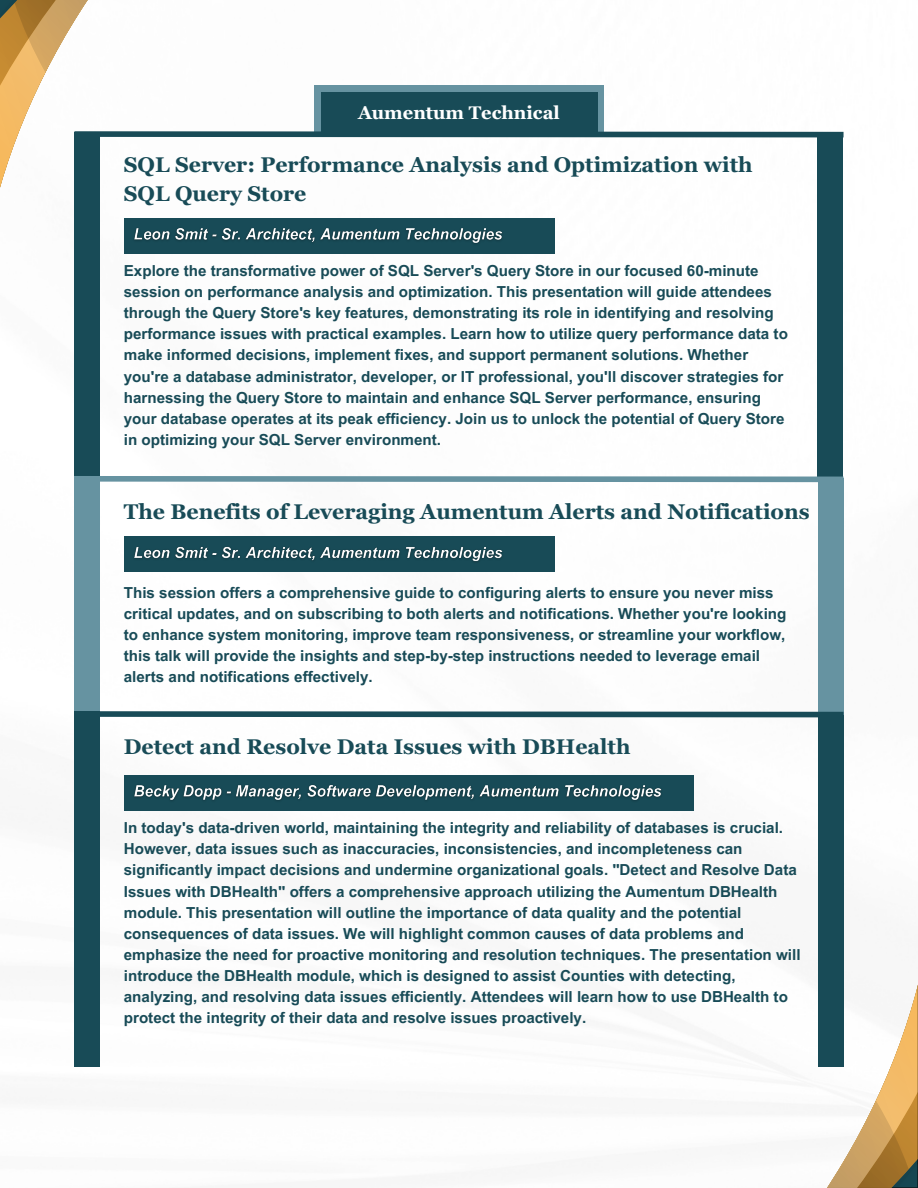
<style>
.page{position:relative;width:918px;height:1188px;background:#fff}
.page>*{position:absolute;margin:0;border:0;box-sizing:border-box;transform-origin:0 0}
.t1{font:700 21.3px/29.2px "Georgia Pro";color:#184b57}
.t2{font:700 18.3px "Georgia Pro";color:#fff}
.t3{font:700 15.15px/21.1px "Arial MT Pro";color:#184b57}
</style>
<div class="page">
<svg style="left:0;top:0;width:555px;height:254px"></svg>
<div style="left:818px;top:714px;width:26px;height:353px;background:#184b57"></div>
<svg style="left:256px;top:810px;width:662px;height:378px"></svg>
<div style="left:314px;top:85px;width:290px;height:47px;background:#6693a1"></div>
<div style="left:321px;top:92px;width:276px;height:42px;background:#184b57"></div>
<div style="left:818px;top:478px;width:26px;height:237px;background:#6693a1"></div>
<svg style="left:69px;top:128px;width:775px;height:12px"></svg>
<div style="left:74px;top:132px;width:26px;height:346px;background:#184b57"></div>
<div style="left:74px;top:477px;width:26px;height:259px;background:#6693a1"></div>
<div style="left:74px;top:712px;width:26px;height:355px;background:#184b57"></div>
<svg style="left:74px;top:711px;width:770px;height:7px;background:#416b75"></svg>
<div style="left:124px;top:218px;width:430px;height:36px;background:#184b57"></div>
<img style="left:134px;top:228px;width:368px;height:16px">
<div style="left:124px;top:536px;width:430px;height:36px;background:#184b57"></div>
<img style="left:134px;top:546px;width:369px;height:16px">
<div style="left:124px;top:775px;width:570px;height:35px;background:#184b57"></div>
<img style="left:134px;top:785px;width:528px;height:16px">
<div style="left:817px;top:132px;width:26px;height:345px;background:#184b57"></div>
<svg style="left:74px;top:476px;width:770px;height:7px"></svg>
<p class="t2" style="left:358px;top:102px;width:203px">Aumentum Technical</p>
<h2 class="t1" style="left:124px;top:150px;width:630px">SQL Server: Performance Analysis and Optimization with<br>SQL Query Store</h2>
<h1 class="t3" style="left:124px;top:262px;width:666px">Explore the transformative power of SQL Server's Query Store in our focused 60-minute session on performance analysis and optimization. This presentation will guide attendees through the Query Store's key features, demonstrating its role in identifying and resolving performance issues with practical examples. Learn how to utilize query performance data to make informed decisions, implement fixes, and support permanent solutions. Whether you're a database administrator, developer, or IT professional, you'll discover strategies for harnessing the Query Store to maintain and enhance SQL Server performance, ensuring your database operates at its peak efficiency. Join us to unlock the potential of Query Store in optimizing your SQL Server environment.</h1>
<p class="t1" style="left:124px;top:497px;width:687px">The Benefits of Leveraging Aumentum Alerts and Notifications</p>
<h1 class="t3" style="left:124px;top:584px;width:664px">This session offers a comprehensive guide to configuring alerts to ensure you never miss critical updates, and on subscribing to both alerts and notifications. Whether you're looking to enhance system monitoring, improve team responsiveness, or streamline your workflow, this talk will provide the insights and step-by-step instructions needed to leverage email alerts and notifications effectively.</h1>
<p class="t1" style="left:124px;top:732px;width:508px">Detect and Resolve Data Issues with DBHealth</p>
<h1 class="t3" style="left:124px;top:819px;width:678px">In today's data-driven world, maintaining the integrity and reliability of databases is crucial.<br>However, data issues such as inaccuracies, inconsistencies, and incompleteness can significantly impact decisions and undermine organizational goals. "Detect and Resolve Data Issues with DBHealth" offers a comprehensive approach utilizing the Aumentum DBHealth module. This presentation will outline the importance of data quality and the potential consequences of data issues. We will highlight common causes of data problems and emphasize the need for proactive monitoring and resolution techniques. The presentation will introduce the DBHealth module, which is designed to assist Counties with detecting, analyzing, and resolving data issues efficiently. Attendees will learn how to use DBHealth to protect the integrity of their data and resolve issues proactively.</h1>
</div>
